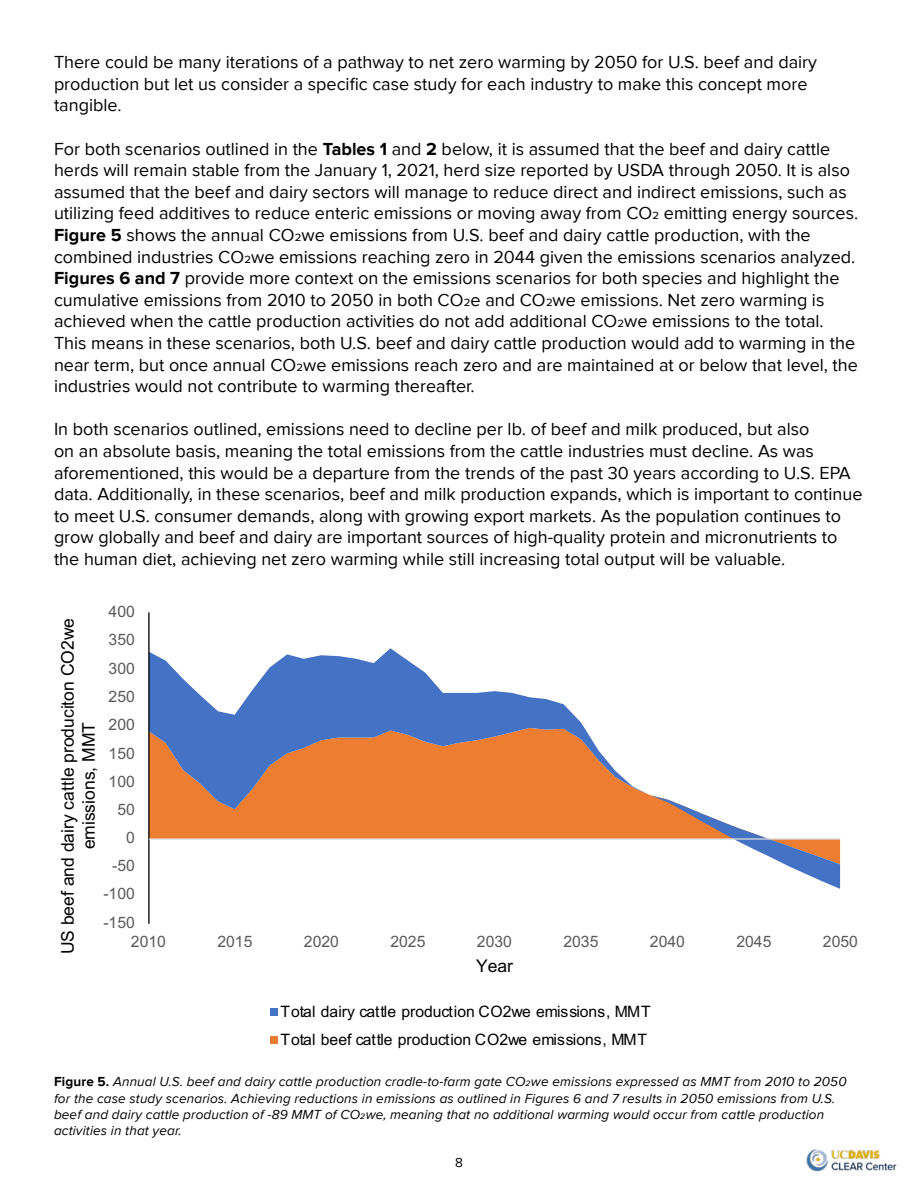
<style>
.page{position:relative;width:918px;height:1188px;background:#fff}
.page>*{position:absolute;margin:0;border:0;box-sizing:border-box;transform-origin:0 0}
.t1{font:18px/21.6px "Proxima Nova";color:#000}
.t2{font:17.55px/21px "Arial";color:#000;text-align:center}
.t3{font:15.75px/28px "Arial";color:#000}
.t4{font:15.75px "Arial";color:#595959}
.t5{font:italic 13.5px/16.2px "Proxima Nova";letter-spacing:.01em;color:#000}
.t6{font:13.5px "Proxima Nova";color:#000}
.s1{font-weight:700}
.s2{font-weight:700;font-style:normal}
</style>
<div class="page">
<svg style="left:150px;top:648px;width:690px;height:241px"></svg>
<hr style="left:148px;top:612px;width:2px;height:312px;background:#000">
<hr style="left:149px;top:838px;width:691px;height:2px;background:#d9d9d9">
<div style="left:270px;top:1008px;width:8px;height:8px;background:#4472c4"></div>
<div style="left:270px;top:1036px;width:8px;height:8px;background:#ed7d31"></div>
<img style="left:806px;top:1149px;width:91px;height:23px">
<p class="t1" style="left:54px;top:52px;width:765px">There could be many iterations of a pathway to net zero warming by 2050 for U.S. beef and dairy production but let us consider a specific case study for each industry to make this concept more tangible.</p>
<p class="t1" style="left:54px;top:138px;width:806px">For both scenarios outlined in the <span class="s1">Tables 1</span> and <span class="s1">2</span> below, it is assumed that the beef and dairy cattle herds will remain stable from the January 1, 2021, herd size reported by USDA through 2050. It is also assumed that the beef and dairy sectors will manage to reduce direct and indirect emissions, such as utilizing feed additives to reduce enteric emissions or moving away from CO2 emitting energy sources.<br><span class="s1">Figure 5</span> shows the annual CO2we emissions from U.S. beef and dairy cattle production, with the combined industries CO2we emissions reaching zero in 2044 given the emissions scenarios analyzed.<br><span class="s1">Figures 6 and 7</span> provide more context on the emissions scenarios for both species and highlight the cumulative emissions from 2010 to 2050 in both CO2e and CO2we emissions. Net zero warming is achieved when the cattle production activities do not add additional CO2we emissions to the total.<br>This means in these scenarios, both U.S. beef and dairy cattle production would add to warming in the near term, but once annual CO2we emissions reach zero and are maintained at or below that level, the industries would not contribute to warming thereafter.</p>
<p class="t1" style="left:54px;top:419px;width:810px">In both scenarios outlined, emissions need to decline per lb. of beef and milk produced, but also<br>on an absolute basis, meaning the total emissions from the cattle industries must decline. As was aforementioned, this would be a departure from the trends of the past 30 years according to U.S. EPA data. Additionally, in these scenarios, beef and milk production expands, which is important to continue to meet U.S. consumer demands, along with growing export markets. As the population continues to grow globally and beef and dairy are important sources of high-quality protein and micronutrients to the human diet, achieving net zero warming while still increasing total output will be valuable.</p>
<p class="t4" style="left:109px;top:600px;width:28px">400</p>
<p class="t2" style="left:57px;top:954px;width:338px;rotate:-90deg">US beef and dairy cattle produciton CO2we emissions, MMT</p>
<p class="t4" style="left:109px;top:628px;width:28px">350</p>
<p class="t4" style="left:109px;top:657px;width:28px">300</p>
<p class="t4" style="left:109px;top:685px;width:28px">250</p>
<p class="t4" style="left:109px;top:713px;width:28px">200</p>
<p class="t4" style="left:109px;top:742px;width:28px">150</p>
<p class="t4" style="left:109px;top:770px;width:28px">100</p>
<p class="t4" style="left:117px;top:798px;width:19px">50</p>
<p class="t4" style="left:126px;top:827px;width:10px">0</p>
<p class="t4" style="left:112px;top:855px;width:24px">-50</p>
<p class="t4" style="left:103px;top:883px;width:33px">-100</p>
<p class="t4" style="left:103px;top:912px;width:33px">-150</p>
<p class="t4" style="left:131px;top:931px;width:37px">2010</p>
<p class="t4" style="left:217px;top:931px;width:37px">2015</p>
<p class="t4" style="left:304px;top:931px;width:37px">2020</p>
<p class="t4" style="left:390px;top:931px;width:37px">2025</p>
<p class="t4" style="left:477px;top:931px;width:37px">2030</p>
<p class="t4" style="left:563px;top:931px;width:37px">2035</p>
<p class="t4" style="left:650px;top:931px;width:37px">2040</p>
<p class="t4" style="left:736px;top:931px;width:37px">2045</p>
<p class="t4" style="left:823px;top:931px;width:37px">2050</p>
<p class="t2" style="left:476px;top:955px;width:38px">Year</p>
<p class="t3" style="left:281px;top:997px;width:372px">Total dairy cattle production CO2we emissions, MMT<br>Total beef cattle production CO2we emissions, MMT</p>
<p class="t5" style="left:54px;top:1074px;width:794px"><span class="s2">Figure 5.</span> Annual U.S. beef and dairy cattle production cradle-to-farm gate CO2we emissions expressed as MMT from 2010 to 2050 for the case study scenarios. Achieving reductions in emissions as outlined in Figures 6 and 7 results in 2050 emissions from U.S. beef and dairy cattle production of -89 MMT of CO2we, meaning that no additional warming would occur from cattle production activities in that year.</p>
<p class="t6" style="left:455px;top:1154px;width:9px">8</p>
</div>
